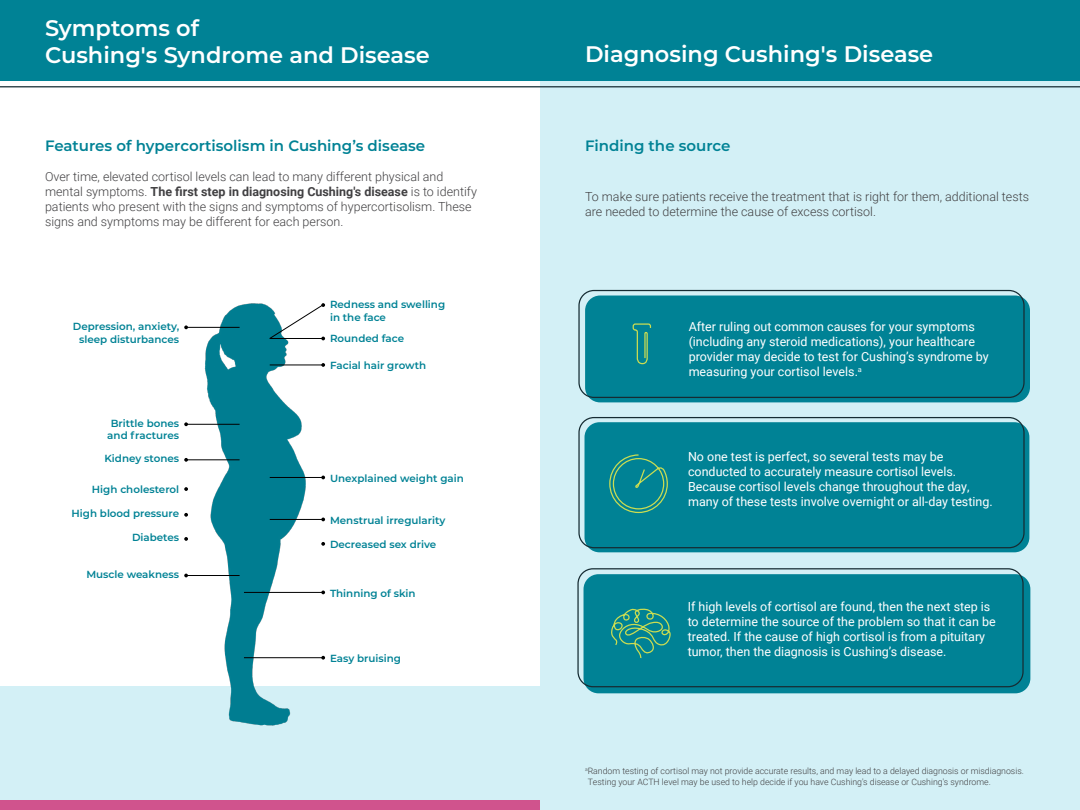
<style>
.page{position:relative;width:1080px;height:810px;background:#fff}
.page>*{position:absolute;margin:0;border:0;box-sizing:border-box;transform-origin:0 0}
.t1{font:600 22.5px/27px "Montserrat";color:#fff}
.t2{font:600 15px "Montserrat";color:#008295}
.t3{font:12.5px/15px "Roboto";color:#fff}
.t4{font:300 12.5px/15px "Roboto";color:#414042}
.t5{font:600 10.25px/12.5px "Montserrat";color:#008295;text-align:right}
.t6{font:300 8.75px/10.5px "Roboto";color:#414042}
.s1{font-weight:700}
</style>
<div class="page">
<div style="left:0;top:686px;width:540px;height:124px;background:#d3f0f6"></div>
<div style="left:0;top:0;width:540px;height:81px;background:#008295"></div>
<hr style="left:0;top:86px;width:540px;height:1px;background:#162c33">
<div style="left:0;top:800px;width:540px;height:10px;background:#d0538d"></div>
<div style="left:540px;top:81px;width:540px;height:729px;background:#d3f0f6"></div>
<div style="left:540px;top:0;width:540px;height:81px;background:#008295"></div>
<hr style="left:540px;top:86px;width:540px;height:1px;background:#162c33">
<img style="left:185px;top:303px;width:141px;height:423px">
<div style="left:585px;top:296px;width:445px;height:106px;background:#008295;border-radius:15px"></div>
<div style="left:578px;top:290px;width:447px;height:108px;border:1px solid #162c33;border-radius:15px"></div>
<svg style="left:632px;top:323px;width:20px;height:42px"></svg>
<hr style="left:186px;top:327px;width:54px;height:1px;background:#000">
<svg style="left:184px;top:325px;width:4px;height:4px"></svg>
<hr style="left:186px;top:460px;width:54px;height:1px;background:#000">
<svg style="left:184px;top:458px;width:4px;height:4px"></svg>
<hr style="left:186px;top:424px;width:54px;height:1px;background:#000">
<svg style="left:184px;top:422px;width:4px;height:4px"></svg>
<hr style="left:186px;top:575px;width:54px;height:1px;background:#000">
<hr style="left:270px;top:365px;width:53px;height:1px;background:#000">
<svg style="left:321px;top:363px;width:4px;height:4px"></svg>
<hr style="left:270px;top:477px;width:53px;height:1px;background:#000">
<hr style="left:244px;top:657px;width:79px;height:1px;background:#000">
<svg style="left:321px;top:656px;width:4px;height:4px"></svg>
<hr style="left:244px;top:592px;width:79px;height:1px;background:#000">
<hr style="left:270px;top:519px;width:53px;height:1px;background:#000">
<svg style="left:184px;top:487px;width:4px;height:4px"></svg>
<svg style="left:184px;top:513px;width:4px;height:4px"></svg>
<svg style="left:184px;top:537px;width:4px;height:4px"></svg>
<svg style="left:269px;top:303px;width:56px;height:37px"></svg>
<svg style="left:321px;top:542px;width:4px;height:4px"></svg>
<div style="left:584px;top:574px;width:446px;height:119px;background:#008295;border-radius:15px"></div>
<div style="left:577px;top:568px;width:447px;height:119px;border:1px solid #162c33;border-radius:15px"></div>
<svg style="left:611px;top:608px;width:60px;height:51px"></svg>
<div style="left:585px;top:422px;width:444px;height:130px;background:#008295;border-radius:15px"></div>
<div style="left:578px;top:417px;width:447px;height:131px;border:1px solid #162c33;border-radius:15px"></div>
<svg style="left:609px;top:454px;width:59px;height:60px"></svg>
<h1 class="t1" style="left:45px;top:14px;width:386px">Symptoms of<br>Cushing's Syndrome and Disease</h1>
<p class="t2" style="left:45px;top:135px;width:382px">Features of hypercortisolism in Cushing’s disease</p>
<p class="t4" style="left:45px;top:169px;width:433px">Over time, elevated cortisol levels can lead to many different physical and mental symptoms. <span class="s1">The first step in diagnosing Cushing's disease</span> is to identify patients who present with the signs and symptoms of hypercortisolism. These signs and symptoms may be different for each person.</p>
<p class="t5" style="left:73px;top:320px;width:108px">Depression, anxiety, sleep disturbances</p>
<p class="t5" style="left:107px;top:417px;width:73px;text-align:center">Brittle bones and fractures</p>
<p class="t5" style="left:105px;top:452px;width:76px">Kidney stones</p>
<p class="t5" style="left:92px;top:483px;width:89px">High cholesterol</p>
<p class="t5" style="left:72px;top:507px;width:109px">High blood pressure</p>
<p class="t5" style="left:132px;top:531px;width:49px">Diabetes</p>
<p class="t5" style="left:86px;top:568px;width:94px">Muscle weakness</p>
<p class="t5" style="left:330px;top:298px;width:117px;text-align:left">Redness and swelling in the face</p>
<p class="t5" style="left:330px;top:332px;width:76px">Rounded face</p>
<p class="t5" style="left:330px;top:359px;width:98px">Facial hair growth</p>
<p class="t5" style="left:330px;top:472px;width:135px">Unexplained weight gain</p>
<p class="t5" style="left:330px;top:514px;width:117px">Menstrual irregularity</p>
<p class="t5" style="left:330px;top:538px;width:108px">Decreased sex drive</p>
<p class="t5" style="left:330px;top:587px;width:87px">Thinning of skin</p>
<p class="t5" style="left:330px;top:652px;width:73px">Easy bruising</p>
<h1 class="t1" style="left:585px;top:40px;width:350px">Diagnosing Cushing's Disease</h1>
<p class="t2" style="left:585px;top:135px;width:147px">Finding the source</p>
<p class="t4" style="left:585px;top:189px;width:446px">To make sure patients receive the treatment that is right for them, additional tests are needed to determine the cause of excess cortisol.</p>
<p class="t3" style="left:689px;top:318px;width:302px">After ruling out common causes for your symptoms (including any steroid medications), your healthcare provider may decide to test for Cushing’s syndrome by measuring your cortisol levels.<sup>a</sup></p>
<p class="t3" style="left:688px;top:448px;width:306px">No one test is perfect, so several tests may be conducted to accurately measure cortisol levels.<br>Because cortisol levels change throughout the day, many of these tests involve overnight or all-day testing.</p>
<p class="t3" style="left:688px;top:599px;width:309px">If high levels of cortisol are found, then the next step is to determine the source of the problem so that it can be treated. If the cause of high cortisol is from a pituitary tumor, then the diagnosis is Cushing’s disease.</p>
<p class="t6" style="left:588px;top:765px;width:438px;text-indent:-3px"><sup>a</sup>Random testing of cortisol may not provide accurate results, and may lead to a delayed diagnosis or misdiagnosis.<br>Testing your ACTH level may be used to help decide if you have Cushing's disease or Cushing's syndrome.</p>
</div>
